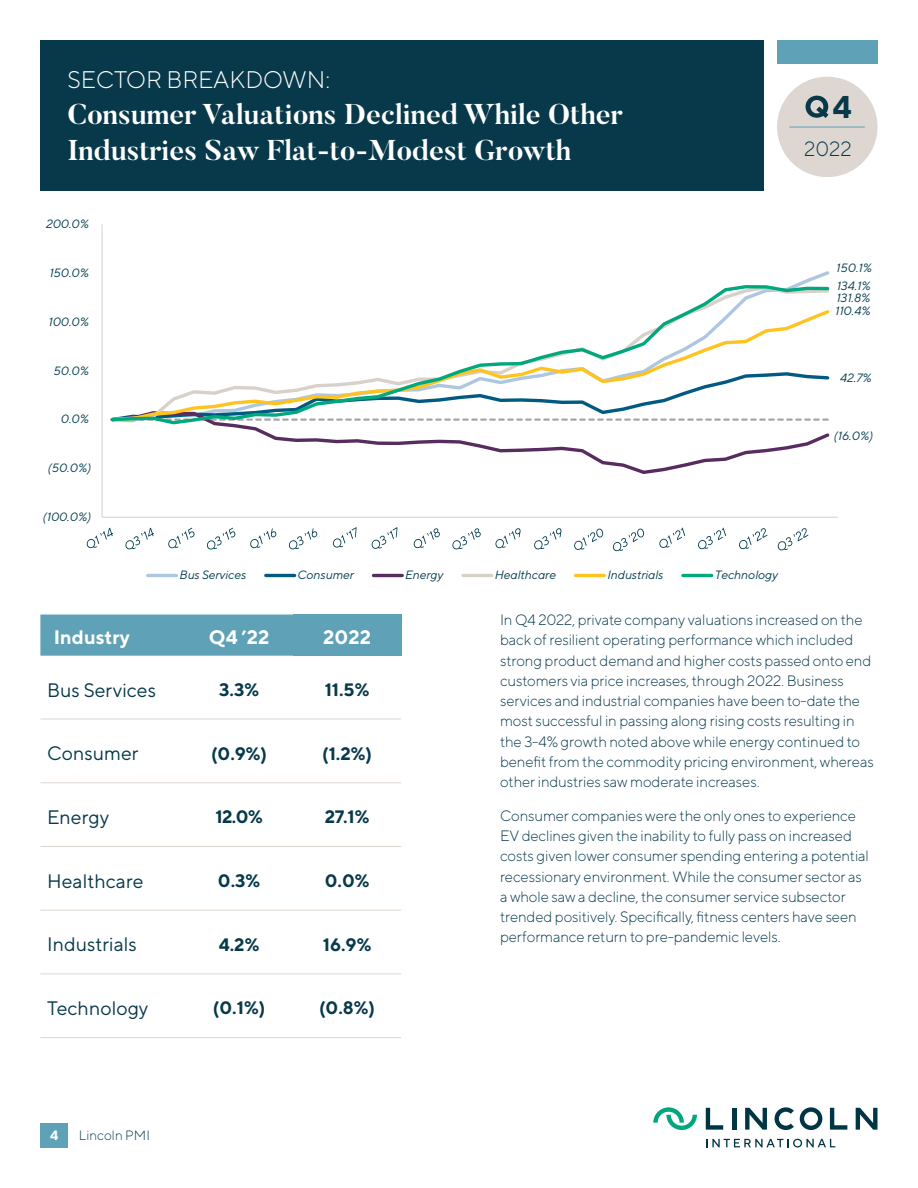
<style>
.page{position:relative;width:918px;height:1188px;background:#fff}
.page>*{position:absolute;margin:0;border:0;box-sizing:border-box;transform-origin:0 0}
.t1{font:700 31.5px "TT Norms";color:#07394b}
.t2{font:700 28.5px/36px "Butler";color:#fff}
.t3{font:300 24px "TT Norms";color:#fff}
.t4{font:300 20.55px "TT Norms";color:#07394b}
.LI_Table_Text{font:19.5px "TT Norms";color:#07394b}
.LI_Table_Coulmn_Tex{font:700 19.5px "TT Norms";color:#fff}
.LI_Table_Text-2{font:700 18px "TT Norms";letter-spacing:-.01em;color:#07394b}
.Body_TT_Norms_Light{font:300 15px/20.2px "TT Norms";letter-spacing:-.01em;color:#07394b}
.t5{font:300 13.5px "TT Norms";color:#07394b}
.t6{font:700 13.5px "TT Norms";color:#fff}
.t7{font:italic 12px/12.5px "TT Norms";color:#003b4c}
</style>
<div class="page">
<div style="left:777px;top:40px;width:101px;height:24px;background:#5fa2b8"></div>
<div style="left:777px;top:77px;width:101px;height:100px;background:#ded6d0;border-radius:50%"></div>
<hr style="left:790px;top:127px;width:75px;height:1px;background:#5fa2b8">
<svg style="left:806px;top:96px;width:23px;height:22px"></svg>
<hr style="left:732px;top:1108px;width:4px;height:22px;background:#003543">
<svg style="left:745px;top:1108px;width:22px;height:22px"></svg>
<svg style="left:706px;top:1108px;width:17px;height:22px"></svg>
<svg style="left:856px;top:1108px;width:21px;height:22px"></svg>
<svg style="left:830px;top:1108px;width:17px;height:22px"></svg>
<svg style="left:775px;top:1107px;width:19px;height:23px"></svg>
<svg style="left:800px;top:1107px;width:22px;height:23px"></svg>
<svg style="left:653px;top:1107px;width:44px;height:23px"></svg>
<svg style="left:706px;top:1139px;width:129px;height:9px"></svg>
<div style="left:40px;top:1123px;width:28px;height:25px;background:#5fa2b8"></div>
<div style="left:40px;top:40px;width:724px;height:151px;background:#07394b"></div>
<div style="left:40px;top:615px;width:253px;height:41px;background:#5fa2b8"></div>
<hr style="left:40px;top:719px;width:145px;height:1px;background:#ded6d0">
<hr style="left:40px;top:782px;width:145px;height:1px;background:#ded6d0">
<hr style="left:40px;top:846px;width:145px;height:1px;background:#ded6d0">
<hr style="left:40px;top:910px;width:145px;height:1px;background:#ded6d0">
<hr style="left:40px;top:974px;width:145px;height:1px;background:#ded6d0">
<hr style="left:40px;top:1037px;width:145px;height:1px;background:#ded6d0">
<hr style="left:185px;top:719px;width:108px;height:1px;background:#ded6d0">
<hr style="left:293px;top:719px;width:108px;height:1px;background:#ded6d0">
<hr style="left:185px;top:782px;width:108px;height:1px;background:#ded6d0">
<hr style="left:293px;top:782px;width:108px;height:1px;background:#ded6d0">
<hr style="left:185px;top:846px;width:108px;height:1px;background:#ded6d0">
<hr style="left:293px;top:846px;width:108px;height:1px;background:#ded6d0">
<hr style="left:185px;top:910px;width:108px;height:1px;background:#ded6d0">
<hr style="left:293px;top:910px;width:108px;height:1px;background:#ded6d0">
<hr style="left:185px;top:974px;width:108px;height:1px;background:#ded6d0">
<hr style="left:293px;top:974px;width:108px;height:1px;background:#ded6d0">
<hr style="left:185px;top:1037px;width:108px;height:1px;background:#ded6d0">
<hr style="left:293px;top:1037px;width:108px;height:1px;background:#ded6d0">
<div style="left:293px;top:615px;width:108px;height:41px;background:#5fa2b8"></div>
<hr style="left:102px;top:224px;width:1px;height:293px;background:#dbd5cd">
<hr style="left:102px;top:517px;width:736px;height:1px;background:#dbd5cd">
<svg style="left:222px;top:426px;width:608px;height:48px"></svg>
<svg style="left:110px;top:283px;width:720px;height:143px"></svg>
<svg style="left:87px;top:528px;width:26px;height:20px"></svg>
<svg style="left:125px;top:528px;width:29px;height:21px"></svg>
<svg style="left:168px;top:528px;width:27px;height:20px"></svg>
<svg style="left:207px;top:528px;width:28px;height:22px"></svg>
<svg style="left:250px;top:528px;width:26px;height:20px"></svg>
<svg style="left:289px;top:528px;width:28px;height:21px"></svg>
<svg style="left:333px;top:527px;width:24px;height:21px"></svg>
<svg style="left:372px;top:527px;width:25px;height:22px"></svg>
<svg style="left:414px;top:528px;width:26px;height:20px"></svg>
<svg style="left:452px;top:528px;width:29px;height:21px"></svg>
<svg style="left:495px;top:528px;width:26px;height:20px"></svg>
<svg style="left:534px;top:528px;width:27px;height:21px"></svg>
<svg style="left:574px;top:529px;width:29px;height:21px"></svg>
<svg style="left:613px;top:529px;width:31px;height:22px"></svg>
<svg style="left:659px;top:528px;width:26px;height:20px"></svg>
<svg style="left:698px;top:528px;width:28px;height:21px"></svg>
<svg style="left:739px;top:528px;width:28px;height:21px"></svg>
<svg style="left:778px;top:528px;width:30px;height:22px"></svg>
<hr style="left:148px;top:574px;width:29px;height:3px;background:#adc7e1">
<hr style="left:266px;top:574px;width:29px;height:3px;background:#005a81">
<hr style="left:373px;top:574px;width:29px;height:3px;background:#572c5f">
<hr style="left:463px;top:574px;width:29px;height:3px;background:#d8d1ca">
<hr style="left:575px;top:574px;width:29px;height:3px;background:#ffc320">
<hr style="left:683px;top:574px;width:29px;height:3px;background:#00a87e">
<p class="t3" style="left:68px;top:65px;width:264px">SECTOR BREAKDOWN:</p>
<p class="t2" style="left:68px;top:96px;width:557px">Consumer Valuations Declined While Other<br>Industries Saw Flat-to-Modest Growth</p>
<p class="t7" style="left:46px;top:217px;width:44px">200.0%</p>
<p class="t7" style="left:49px;top:266px;width:41px">150.0%</p>
<p class="t7" style="left:49px;top:315px;width:42px">100.0%</p>
<p class="t7" style="left:54px;top:364px;width:37px">50.0%</p>
<p class="t7" style="left:61px;top:413px;width:30px">0.0%</p>
<p class="t7" style="left:48px;top:462px;width:45px">(50.0%)</p>
<p class="t7" style="left:43px;top:510px;width:50px">(100.0%)</p>
<p class="t7" style="left:180px;top:569px;width:68px">Bus Services</p>
<p class="t7" style="left:298px;top:569px;width:58px">Consumer</p>
<p class="t7" style="left:405px;top:569px;width:40px">Energy</p>
<p class="t7" style="left:495px;top:569px;width:63px">Healthcare</p>
<p class="t7" style="left:607px;top:569px;width:58px">Industrials</p>
<p class="t7" style="left:715px;top:569px;width:65px">Technology</p>
<h1 class="t1" style="left:832px;top:87px;width:21px">4</h1>
<h3 class="t4" style="left:804px;top:136px;width:49px">2022</h3>
<p class="t7" style="left:836px;top:261px;width:37px">150.1%</p>
<p class="t7" style="left:837px;top:279px;width:35px">134.1%</p>
<p class="t7" style="left:835px;top:292px;width:37px">131.8%<br>110.4%</p>
<p class="t7" style="left:840px;top:372px;width:33px">42.7%</p>
<p class="t7" style="left:834px;top:429px;width:41px">(16.0%)</p>
<p class="LI_Table_Coulmn_Tex" style="left:54px;top:625px;width:77px">Industry</p>
<p class="LI_Table_Coulmn_Tex" style="left:209px;top:625px;width:62px">Q4 ’22</p>
<p class="LI_Table_Coulmn_Tex" style="left:323px;top:625px;width:49px">2022</p>
<p class="LI_Table_Text" style="left:47px;top:678px;width:111px">Bus Services</p>
<p class="LI_Table_Text-2" style="left:219px;top:678px;width:41px">3.3%</p>
<p class="LI_Table_Text-2" style="left:325px;top:678px;width:46px">11.5%</p>
<p class="LI_Table_Text" style="left:47px;top:741px;width:93px">Consumer</p>
<p class="LI_Table_Text-2" style="left:211px;top:742px;width:58px">(0.9%)</p>
<p class="LI_Table_Text-2" style="left:322px;top:742px;width:51px">(1.2%)</p>
<p class="LI_Table_Text" style="left:47px;top:805px;width:64px">Energy</p>
<p class="LI_Table_Text-2" style="left:215px;top:806px;width:49px">12.0%</p>
<p class="LI_Table_Text-2" style="left:325px;top:806px;width:46px">27.1%</p>
<p class="LI_Table_Text" style="left:47px;top:869px;width:98px">Healthcare</p>
<p class="LI_Table_Text-2" style="left:218px;top:869px;width:44px">0.3%</p>
<p class="LI_Table_Text-2" style="left:325px;top:869px;width:46px">0.0%</p>
<p class="LI_Table_Text" style="left:47px;top:933px;width:91px">Industrials</p>
<p class="LI_Table_Text-2" style="left:219px;top:933px;width:42px">4.2%</p>
<p class="LI_Table_Text-2" style="left:323px;top:933px;width:50px">16.9%</p>
<p class="LI_Table_Text" style="left:47px;top:996px;width:103px">Technology</p>
<p class="LI_Table_Text-2" style="left:213px;top:997px;width:54px">(0.1%)</p>
<p class="LI_Table_Text-2" style="left:319px;top:997px;width:58px">(0.8%)</p>
<p class="t6" style="left:50px;top:1127px;width:10px">4</p>
<p class="t5" style="left:79px;top:1127px;width:73px">Lincoln PMI</p>
<p class="Body_TT_Norms_Light" style="left:500px;top:609px;width:375px">In Q4 2022, private company valuations increased on the back of resilient operating performance which included strong product demand and higher costs passed onto end customers via price increases, through 2022. Business services and industrial companies have been to-date the most successful in passing along rising costs resulting in the 3-4% growth noted above while energy continued to benefit from the commodity pricing environment, whereas other industries saw moderate increases.</p>
<p class="Body_TT_Norms_Light" style="left:500px;top:805px;width:370px">Consumer companies were the only ones to experience EV declines given the inability to fully pass on increased costs given lower consumer spending entering a potential recessionary environment. While the consumer sector as a whole saw a decline, the consumer service subsector trended positively. Specifically, fitness centers have seen performance return to pre-pandemic levels.</p>
</div>
